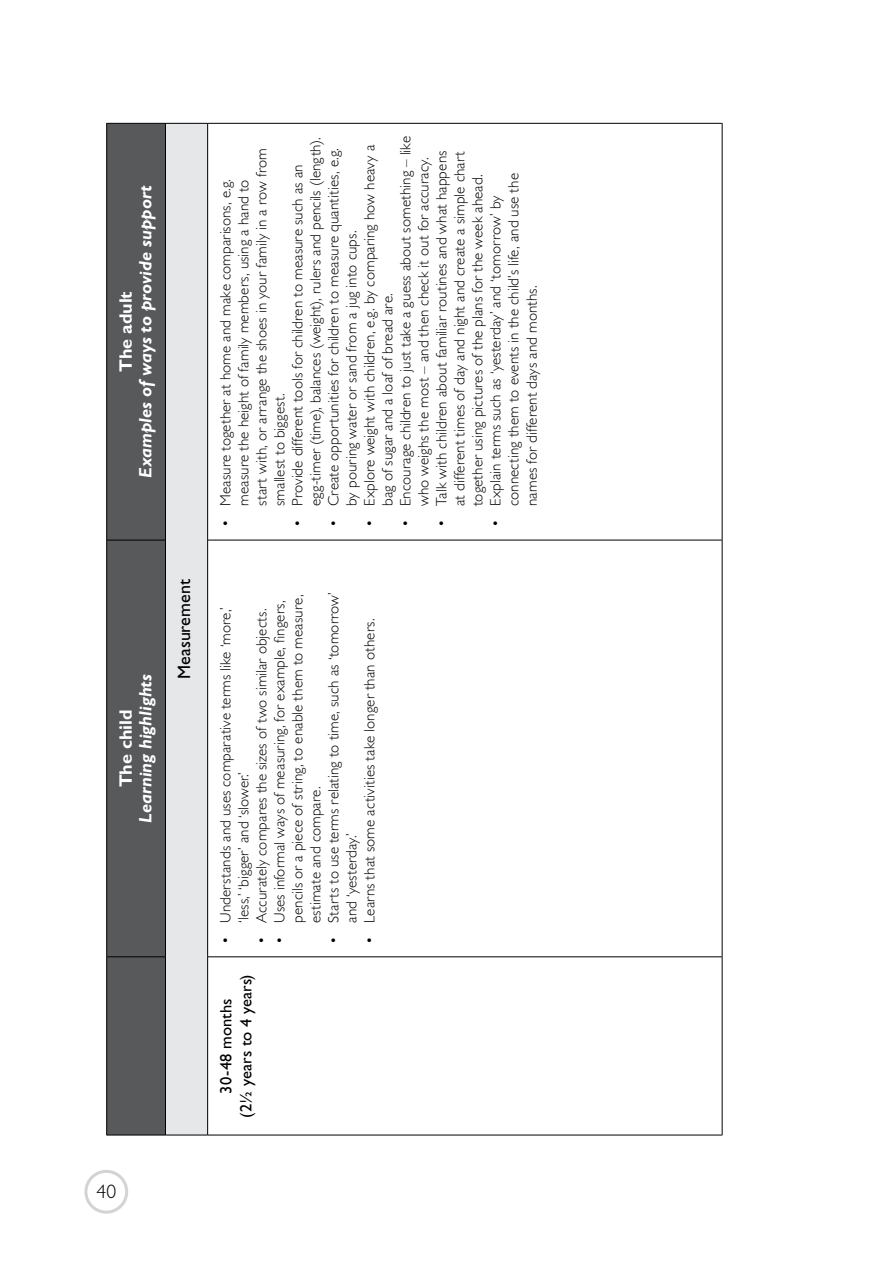
<style>
.page{position:relative;width:893px;height:1263px;background:#fff}
.page>*{position:absolute;margin:0;border:0;box-sizing:border-box;transform-origin:0 0}
.t1{font:300 19.5px "Gill Sans Std";color:#000}
.t2{font:italic 700 18px "Gill Sans Std";color:#fff}
.t3{font:700 18px "Gill Sans Std";color:#fff}
.t4{font:18px "Gill Sans Std";letter-spacing:-.005em;color:#000}
.t5{font:16.5px/19.8px "Gill Sans Std";letter-spacing:.005em;color:#000;text-align:center}
.t6{font:300 15px/18px "Gill Sans Std";letter-spacing:.005em;color:#000}
</style>
<div class="page">
<div style="left:84px;top:1170px;width:44px;height:44px;border:3px solid #d1d3d4;border-radius:50%"></div>
<div style="left:107px;top:124px;width:58px;height:1011px;background:#58595b"></div>
<div style="left:165px;top:123px;width:43px;height:1012px;background:#e6e7e8"></div>
<hr style="left:106px;top:957px;width:1px;height:178px;background:#000">
<hr style="left:107px;top:1135px;width:58px;height:1px;background:#000">
<hr style="left:106px;top:540px;width:1px;height:417px;background:#000">
<hr style="left:107px;top:956px;width:58px;height:1px;background:#000">
<hr style="left:106px;top:123px;width:1px;height:417px;background:#000">
<hr style="left:107px;top:540px;width:58px;height:1px;background:#000">
<hr style="left:107px;top:123px;width:58px;height:1px;background:#000">
<hr style="left:166px;top:1135px;width:41px;height:1px;background:#000">
<hr style="left:166px;top:123px;width:41px;height:1px;background:#000">
<hr style="left:207px;top:957px;width:1px;height:178px;background:#000">
<hr style="left:208px;top:1135px;width:514px;height:1px;background:#000">
<hr style="left:207px;top:540px;width:1px;height:417px;background:#000">
<hr style="left:208px;top:956px;width:514px;height:1px;background:#000">
<hr style="left:207px;top:123px;width:1px;height:417px;background:#000">
<hr style="left:208px;top:540px;width:514px;height:1px;background:#000">
<hr style="left:208px;top:123px;width:514px;height:1px;background:#000">
<hr style="left:165px;top:957px;width:1px;height:178px;background:#000">
<hr style="left:165px;top:540px;width:1px;height:417px;background:#000">
<hr style="left:165px;top:123px;width:1px;height:417px;background:#000">
<hr style="left:722px;top:957px;width:1px;height:178px;background:#000">
<hr style="left:722px;top:540px;width:1px;height:417px;background:#000">
<hr style="left:722px;top:123px;width:1px;height:417px;background:#000">
<p class="t2" style="left:135px;top:478px;width:295px;rotate:-90deg">Examples of ways to provide support</p>
<p class="t3" style="left:115px;top:372px;width:82px;rotate:-90deg">The adult</p>
<p class="t2" style="left:135px;top:823px;width:150px;rotate:-90deg">Learning highlights</p>
<p class="t3" style="left:115px;top:787px;width:79px;rotate:-90deg">The child</p>
<p class="t4" style="left:174px;top:679px;width:101px;rotate:-90deg">Measurement</p>
<h1 class="t1" style="left:96px;top:1180px;width:21px">40</h1>
<p class="t6" style="left:217px;top:506px;width:359px;text-indent:-21px;rotate:-90deg">• Measure together at home and make comparisons, e.g. measure the height of family members, using a hand to start with, or arrange the shoes in your family in a row from smallest to biggest.</p>
<p class="t6" style="left:289px;top:506px;width:370px;text-indent:-21px;rotate:-90deg">• Provide different tools for children to measure such as an egg-timer (time), balances (weight), rulers and pencils (length).</p>
<p class="t6" style="left:325px;top:506px;width:359px;text-indent:-21px;rotate:-90deg">• Create opportunities for children to measure quantities, e.g. by pouring water or sand from a jug into cups.</p>
<p class="t6" style="left:361px;top:506px;width:363px;text-indent:-21px;rotate:-90deg">• Explore weight with children, e.g. by comparing how heavy a bag of sugar and a loaf of bread are.</p>
<p class="t6" style="left:397px;top:527px;width:393px;text-align:center;rotate:-90deg">• Encourage children to just take a guess about something – like who weighs the most – and then check it out for accuracy.</p>
<p class="t6" style="left:433px;top:506px;width:357px;text-align:justify;text-indent:-21px;rotate:-90deg">• Talk with children about familiar routines and what happens at different times of day and night and create a simple chart together using pictures of the plans for the week ahead.</p>
<p class="t6" style="left:487px;top:506px;width:334px;text-indent:-21px;rotate:-90deg">• Explain terms such as ‘yesterday’ and ‘tomorrow’ by connecting them to events in the child’s life, and use the names for different days and months.</p>
<p class="t6" style="left:271px;top:923px;width:330px;text-indent:-21px;rotate:-90deg">• Uses informal ways of measuring, for example, fingers, pencils or a piece of string, to enable them to measure, estimate and compare.</p>
<p class="t6" style="left:325px;top:923px;width:332px;text-indent:-21px;rotate:-90deg">• Starts to use terms relating to time, such as ‘tomorrow’ and ‘yesterday.’</p>
<p class="t6" style="left:217px;top:923px;width:317px;text-indent:-21px;rotate:-90deg">• Understands and uses comparative terms like ‘more,’ ‘less,’ ‘bigger’ and ‘slower.’</p>
<p class="t6" style="left:253px;top:944px;width:337px;rotate:-90deg">• Accurately compares the sizes of two similar objects.</p>
<p class="t6" style="left:361px;top:944px;width:327px;rotate:-90deg">• Learns that some activities take longer than others.</p>
<p class="t5" style="left:216px;top:1117px;width:145px;rotate:-90deg">30-48 months<br>(2½ years to 4 years)</p>
</div>
